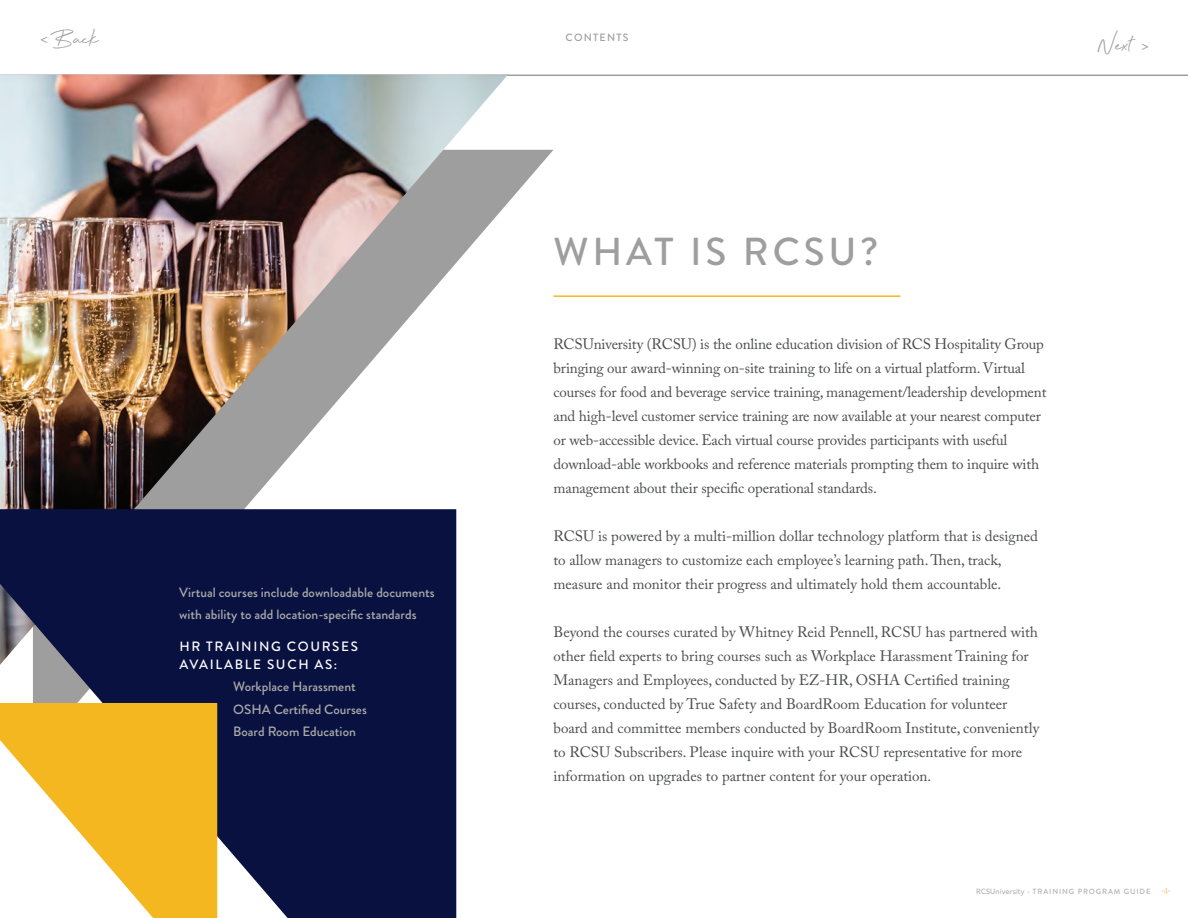
<style>
.page{position:relative;width:1188px;height:918px;background:#fff}
.page>*{position:absolute;margin:0;border:0;box-sizing:border-box;transform-origin:0 0}
.t1{font:500 39px "Brandon Grotesque";letter-spacing:.1em;color:#9e9e9f}
.t2{font:27px "Beyond Infinity";color:#9e9e9f}
.Body_Copy{font:15px/24px "Adobe Caslon Pro";color:#4b4c4d}
.Body_Copy-2{font:500 13.5px/22.5px "Brandon Grotesque";color:#aaa}
.Body_Copy-3{font:500 13.5px "Brandon Grotesque";letter-spacing:.12em;color:#fff}
.t3{font:12px "Bitter";color:#9e9e9f}
.t4{font:500 10.5px "Brandon Grotesque";letter-spacing:.12em;color:#9e9e9f}
.t5{font:500 7.5px "Brandon Grotesque";letter-spacing:.12em;color:#aeafaf}
.t6{font:7.5px "Mohave";color:#aeafaf}
.s1{font-family:"Avenir"}
.s2{font-family:"AT Sackers Gothic"}
.s3{color:#f6c452}
</style>
<div class="page">
<hr style="left:0;top:75px;width:1188px;height:1px;background:#9e9e9f">
<svg style="left:456px;top:150px;width:98px;height:605px"></svg>
<img style="left:0;top:75px;width:508px;height:590px">
<svg style="left:0;top:509px;width:456px;height:409px;background:#151d49"></svg>
<svg style="left:0;top:703px;width:217px;height:215px;fill:#f4b720"></svg>
<hr style="left:554px;top:295px;width:347px;height:2px;background:#f4b720">
<p class="t3" style="left:40px;top:32px;width:9px">&lt;</p>
<h2 class="t2" style="left:51px;top:24px;width:50px">Back</h2>
<p class="Body_Copy-2" style="left:179px;top:581px;width:257px">Virtual courses include downloadable documents with ability to add location-specific standards</p>
<p class="Body_Copy-3" style="left:179px;top:637px;width:180px">HR TRAINING COURSES</p>
<p class="Body_Copy-3" style="left:179px;top:655px;width:159px">AVAILABLE SUCH AS:</p>
<p class="Body_Copy-2" style="left:233px;top:676px;width:124px">Workplace Harassment</p>
<p class="Body_Copy-2" style="left:233px;top:698px;width:135px">OSHA Certified Courses</p>
<p class="Body_Copy-2" style="left:233px;top:721px;width:124px">Board Room Education</p>
<p class="t4" style="left:566px;top:31px;width:64px">CONTENTS</p>
<h2 class="t2" style="left:1098px;top:31px;width:36px">Next</h2>
<p class="t3" style="left:1142px;top:39px;width:9px">&gt;</p>
<p class="t1" style="left:554px;top:225px;width:326px">WHAT IS RCSU?</p>
<p class="Body_Copy" style="left:554px;top:331px;width:494px">RCSUniversity (RCSU) is the online education division of RCS Hospitality Group bringing our award-winning on-site training to life on a virtual platform. Virtual courses for food and beverage service training, management/leadership development and high-level customer service training are now available at your nearest computer or web-accessible device. Each virtual course provides participants with useful download-able workbooks and reference materials prompting them to inquire with management about their specific operational standards.</p>
<p class="Body_Copy" style="left:554px;top:523px;width:486px">RCSU is powered by a multi-million dollar technology platform that is designed to allow managers to customize each employee’s learning path. Then, track, measure and monitor their progress and ultimately hold them accountable.</p>
<p class="Body_Copy" style="left:554px;top:619px;width:486px">Beyond the courses curated by Whitney Reid Pennell, RCSU has partnered with other field experts to bring courses such as Workplace Harassment Training for</p>
<p class="Body_Copy" style="left:554px;top:667px;width:487px">Managers and Employees, conducted by EZ-HR, OSHA Certified training courses, conducted by True Safety and BoardRoom Education for volunteer board and committee members conducted by BoardRoom Institute, conveniently to RCSU Subscribers. Please inquire with your RCSU representative for more information on upgrades to partner content for your operation.</p>
<p class="t5" style="left:976px;top:886px;width:176px"><span class="s1">RCSUniversity</span> <span class="s2">-</span> TRAINING PROGRAM GUIDE</p>
<p class="t6" style="left:1161px;top:887px;width:11px">-<span class="s3">4</span>-</p>
</div>
